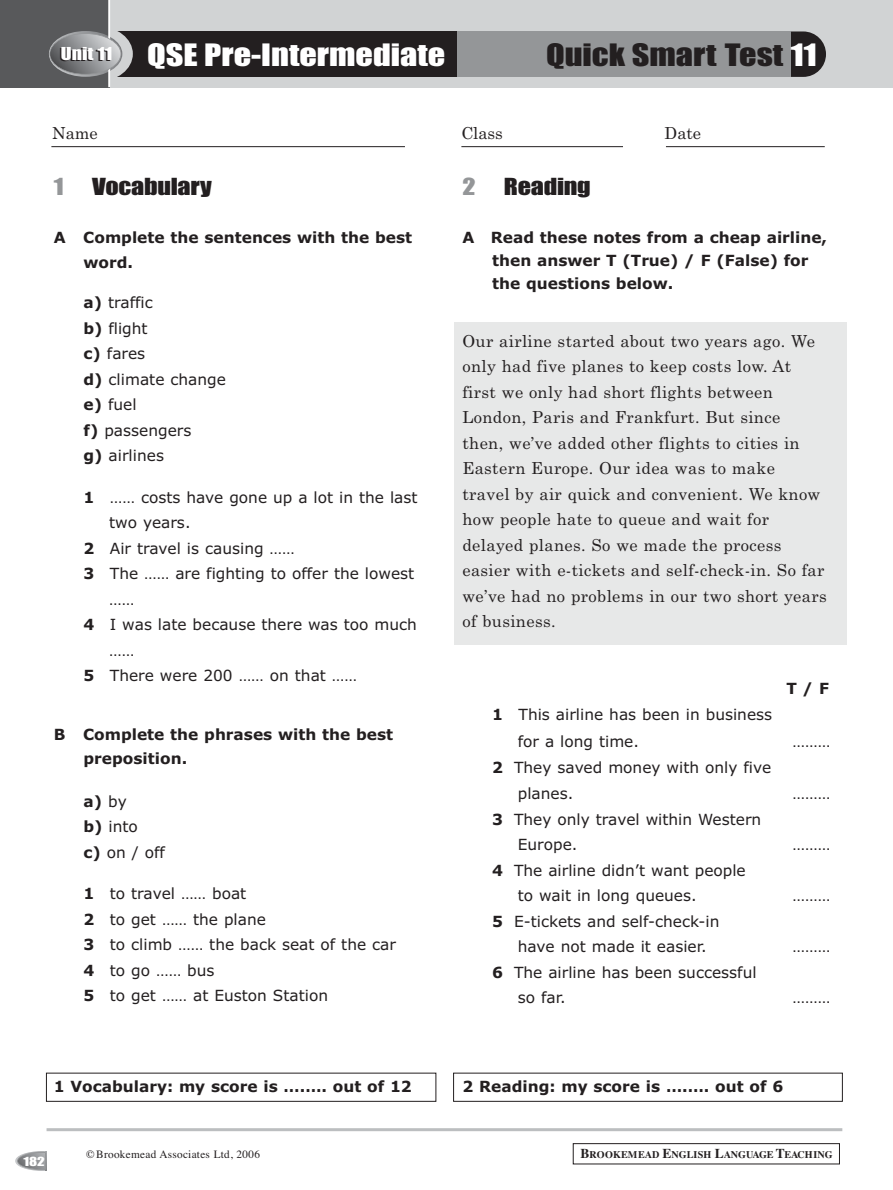
<style>
.page{position:relative;width:893px;height:1190px;background:#fff}
.page>*{position:absolute;margin:0;border:0;box-sizing:border-box;transform-origin:0 0}
.t1{font:28.5px "Impact";color:#fff;scale:1.2 1}
.t2{font:28.5px "Impact";color:#231f20;scale:1.2 1}
.t3{font:21.75px "Impact";letter-spacing:-.01em;color:#231f20;scale:1.2 1}
.t4{font:21.75px "Impact";color:#949698;scale:1.2 1}
.t5{font:16.5px/25.5px "Century Schoolbook";letter-spacing:.02em;color:#231f20}
.t6{font:15.3px/25.5px "Verdana";color:#231f20}
.t7{font:700 15.3px/24px "Verdana";color:#231f20}
.t8{font:11.7px "Impact";color:#fff;scale:1.3 1}
.t9{font:11.25px "Times";letter-spacing:.025em;color:#231f20}
.t10{font:700 10.2px "Times";color:#231f20}
.s1{color:#fff}
.s2{font-weight:700}
.s3{font-size:13.5px}
</style>
<div class="page">
<div style="left:454px;top:322px;width:392px;height:322px;background:#e7e8e8"></div>
<div style="left:108px;top:0;width:784px;height:87px;background:#d1d3d4"></div>
<div style="left:760px;top:31px;width:66px;height:46px;background:#231f20;border-radius:23px"></div>
<div style="left:343px;top:31px;width:447px;height:46px;background:#949698"></div>
<div style="left:116px;top:31px;width:340px;height:46px;background:#231f20"></div>
<svg style="left:15px;top:1151px;width:52px;height:19px"></svg>
<svg style="left:18px;top:1152px;width:47px;height:17px"></svg>
<div style="left:17px;top:1152px;width:48px;height:17px;border:2px solid #949698;border-radius:50%"></div>
<svg style="left:45px;top:1151px;width:2px;height:19px"></svg>
<div style="left:47px;top:1145px;width:29px;height:45px;background:#fff"></div>
<svg style="left:45px;top:1152px;width:1px;height:17px"></svg>
<div style="left:63px;top:26px;width:70px;height:55px;background:#d1d3d4;border-radius:50%"></div>
<div style="left:0;top:0;width:109px;height:87px;background:#58595b"></div>
<svg style="left:49px;top:31px;width:73px;height:46px"></svg>
<hr style="left:108px;top:0;width:2px;height:87px;background:#fff">
<svg style="left:50px;top:34px;width:71px;height:40px"></svg>
<div style="left:49px;top:33px;width:72px;height:42px;border:2px solid #949698;border-radius:50%"></div>
<hr style="left:47px;top:1128px;width:795px;height:3px;background:#bcbec0">
<hr style="left:51px;top:146px;width:354px;height:1px;background:#231f20">
<hr style="left:461px;top:146px;width:162px;height:1px;background:#231f20">
<hr style="left:666px;top:146px;width:158px;height:1px;background:#231f20">
<div style="left:573px;top:1143px;width:266px;height:21px;border:1px solid #231f20"></div>
<h1 class="t1" style="left:61px;top:46px;width:322px"><sup>Unit</sup> <sup>11</sup> QSE Pre-Intermediate</h1>
<h1 class="t2" style="left:546px;top:46px;width:227px">Quick Smart Test <span class="s1">11</span></h1>
<p class="t5" style="left:52px;top:122px;width:47px">Name</p>
<p class="t5" style="left:461px;top:122px;width:43px">Class</p>
<p class="t5" style="left:664px;top:122px;width:38px">Date</p>
<h2 class="t4" style="left:54px;top:180px;width:10px">1</h2>
<h2 class="t3" style="left:92px;top:180px;width:101px">Vocabulary</h2>
<p class="t7" style="left:84px;top:227px;width:330px;text-indent:-30px">A Complete the sentences with the best word.</p>
<p class="t6" style="left:84px;top:291px;width:144px"><span class="s2">a)</span> traffic<br><span class="s2">b)</span> flight<br><span class="s2">c)</span> fares<br><span class="s2">d)</span> climate change <span class="s2">e)</span> fuel<br><span class="s2">f)</span> passengers<br><span class="s2">g)</span> airlines</p>
<p class="t6" style="left:84px;top:486px;width:335px"><span class="s2">1</span> …… costs have gone up a lot in the last</p>
<p class="t6" style="left:109px;top:511px;width:83px">two years.</p>
<p class="t6" style="left:84px;top:537px;width:213px"><span class="s2">2</span> Air travel is causing ……</p>
<p class="t6" style="left:84px;top:562px;width:332px"><span class="s2">3</span> The …… are fighting to offer the lowest</p>
<p class="t6" style="left:109px;top:588px;width:27px">……</p>
<p class="t6" style="left:84px;top:613px;width:335px"><span class="s2">4</span> I was late because there was too much</p>
<p class="t6" style="left:109px;top:639px;width:27px">……</p>
<p class="t6" style="left:84px;top:664px;width:275px"><span class="s2">5</span> There were 200 …… on that ……</p>
<p class="t7" style="left:84px;top:723px;width:311px;text-indent:-30px">B Complete the phrases with the best preposition.</p>
<p class="t6" style="left:84px;top:789px;width:83px"><span class="s2">a)</span> by<br><span class="s2">b)</span> into<br><span class="s2">c)</span> on / off</p>
<p class="t6" style="left:84px;top:882px;width:314px"><span class="s2">1</span> to travel …… boat<br><span class="s2">2</span> to get …… the plane<br><span class="s2">3</span> to climb …… the back seat of the car<br><span class="s2">4</span> to go …… bus<br><span class="s2">5</span> to get …… at Euston Station</p>
<h2 class="t4" style="left:462px;top:180px;width:12px">2</h2>
<h2 class="t3" style="left:504px;top:180px;width:74px">Reading</h2>
<p class="t7" style="left:492px;top:227px;width:336px;line-height:23.2px;text-indent:-30px">A Read these notes from a cheap airline, then answer T (True) / F (False) for the questions below.</p>
<p class="t5" style="left:462px;top:330px;width:366px">Our airline started about two years ago. We only had five planes to keep costs low. At first we only had short flights between London, Paris and Frankfurt. But since<br>then, we’ve added other flights to cities in Eastern Europe. Our idea was to make<br>travel by air quick and convenient. We know how people hate to queue and wait for delayed planes. So we made the process easier with e-tickets and self-check-in. So far we’ve had no problems in our two short years of business.</p>
<p class="t6" style="left:517px;top:703px;width:256px;line-height:26.2px;text-indent:-26px"><span class="s2">1</span> This airline has been in business for a long time.</p>
<p class="t6" style="left:517px;top:755px;width:255px;line-height:26.2px;text-indent:-26px"><span class="s2">2</span> They saved money with only five planes.</p>
<p class="t6" style="left:517px;top:807px;width:245px;text-indent:-26px"><span class="s2">3</span> They only travel within Western<br>Europe.</p>
<p class="t6" style="left:517px;top:858px;width:229px;text-indent:-26px"><span class="s2">4</span> The airline didn’t want people to wait in long queues.</p>
<p class="t6" style="left:517px;top:909px;width:203px;text-indent:-26px"><span class="s2">5</span> E-tickets and self-check-in have not made it easier.</p>
<p class="t6" style="left:517px;top:960px;width:240px;text-indent:-26px"><span class="s2">6</span> The airline has been successful so far.</p>
<p class="t7" style="left:786px;top:678px;width:44px">T / F</p>
<p class="t6" style="left:792px;top:729px;width:39px">………</p>
<p class="t6" style="left:792px;top:782px;width:39px">………</p>
<p class="t6" style="left:792px;top:833px;width:39px">………</p>
<p class="t6" style="left:792px;top:884px;width:39px">………</p>
<p class="t6" style="left:792px;top:935px;width:39px">………</p>
<p class="t6" style="left:792px;top:986px;width:39px">………</p>
<p class="t7" style="left:54px;top:1075px;width:359px">1 Vocabulary: my score is ….…. out of 12</p>
<p class="t7" style="left:462px;top:1075px;width:322px">2 Reading: my score is ….…. out of 6</p>
<p class="t8" style="left:23px;top:1157px;width:18px">182</p>
<p class="t9" style="left:86px;top:1150px;width:175px">©Brookemead Associates Ltd, 2006</p>
<p class="t10" style="left:580px;top:1151px;width:254px"><span class="s3">B</span>ROOKEMEAD <span class="s3">E</span>NGLISH <span class="s3">L</span>ANGUAGE <span class="s3">T</span>EACHING</p>
</div>
